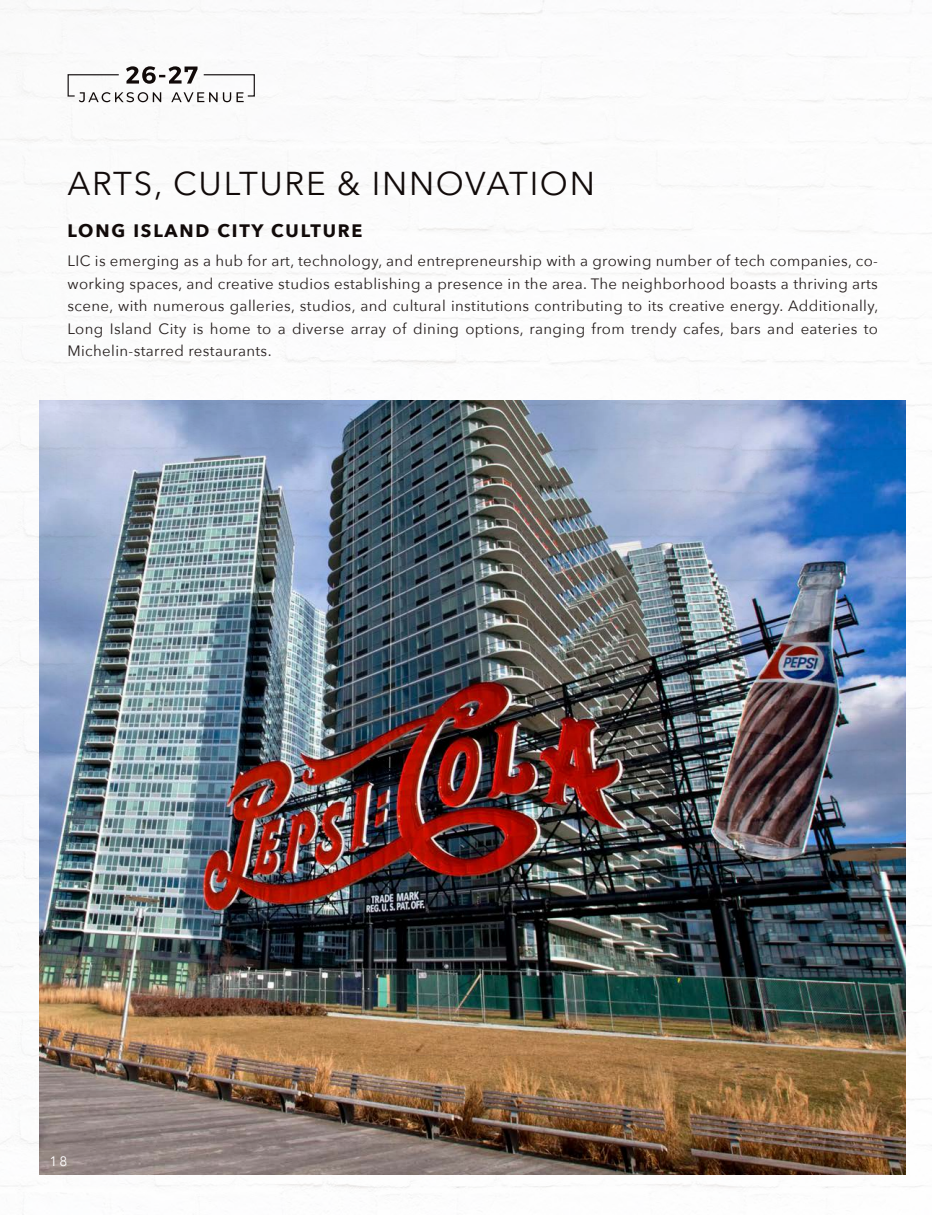
<style>
.page{position:relative;width:932px;height:1215px;background:#fff}
.page>*{position:absolute;margin:0;border:0;box-sizing:border-box;transform-origin:0 0}
.t1{font:33px "Avenir Next";letter-spacing:.05em;color:#110a09}
.Subheader{font:700 18px "Avenir Next";letter-spacing:.1em;color:#110a09}
.Body{font:15px/22.5px "Avenir Next";letter-spacing:.025em;color:#251e1d;text-align:justify}
.Company_Name_Header{font:13.65px "Avenir Next";color:#fff}
</style>
<div class="page">
<img style="left:0;top:0;width:932px;height:1215px">
<svg style="left:67px;top:66px;width:188px;height:36px"></svg>
<img style="left:40px;top:400px;width:865px;height:774px">
<p class="t1" style="left:68px;top:156px;width:529px">ARTS, CULTURE &amp; INNOVATION</p>
<p class="Subheader" style="left:68px;top:215px;width:296px">LONG ISLAND CITY CULTURE</p>
<p class="Body" style="left:68px;top:249px;width:812px">LIC is emerging as a hub for art, technology, and entrepreneurship with a growing number of tech companies, co&shy;working spaces, and creative studios establishing a presence in the area. The neighborhood boasts a thriving arts scene, with numerous galleries, studios, and cultural institutions contributing to its creative energy. Additionally, Long Island City is home to a diverse array of dining options, ranging from trendy cafes, bars and eateries to Michelin-starred restaurants.</p>
<p class="Company_Name_Header" style="left:49px;top:1149px;width:19px">18</p>
</div>
